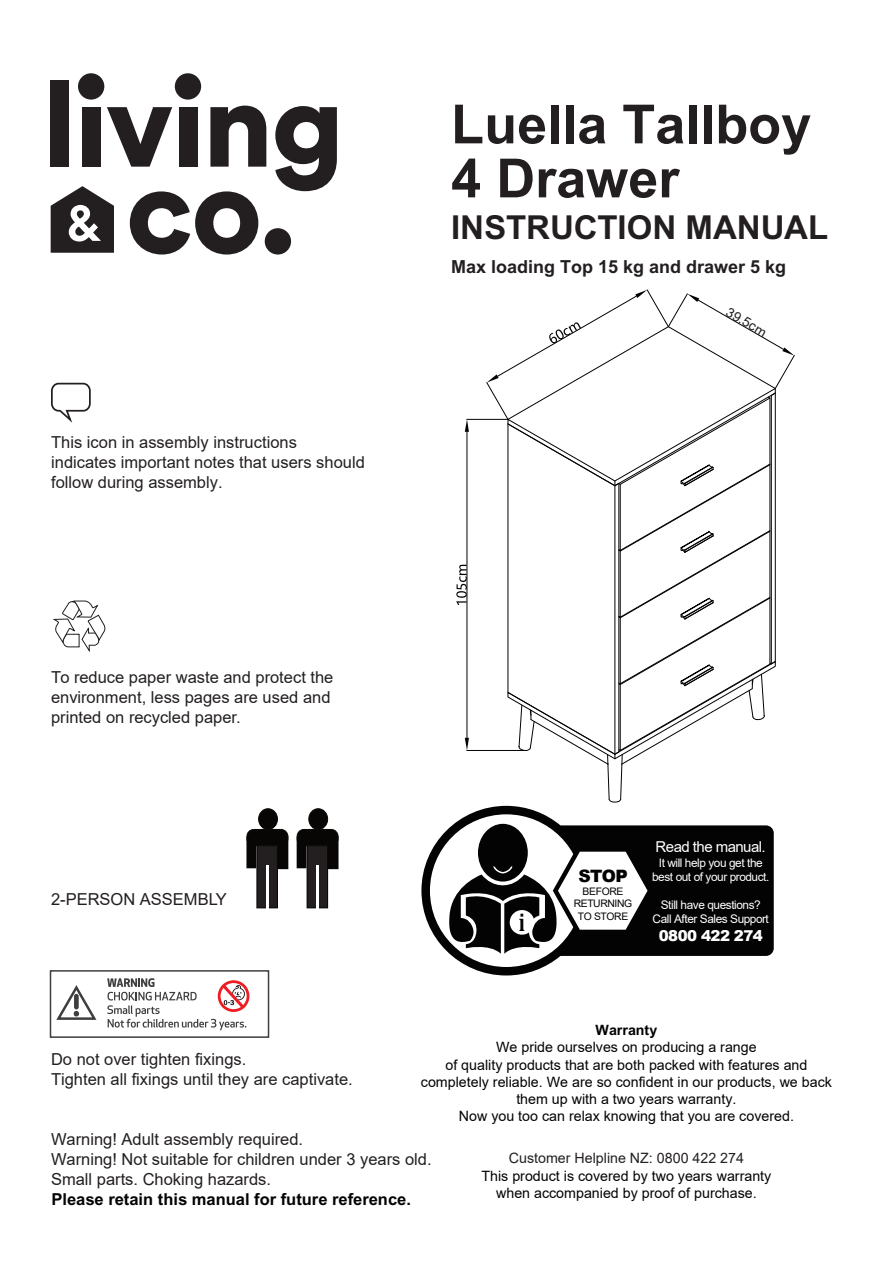
<style>
.page{position:relative;width:893px;height:1263px;background:#fff}
.page>*{position:absolute;margin:0;border:0;box-sizing:border-box;transform-origin:0 0}
.t1{font:700 54px/54px "Arial";color:#231f20}
.t2{font:700 33px "Arial";color:#231f20}
.t3{font:700 25.2px "Cambria";color:#030303;scale:.79 1}
.t4{font:700 18px "Arial";color:#231f20}
.t5{font:900 17.1px "Arial";color:#030303}
.t6{font:16.5px/19.8px "Arial";color:#231f20}
.t7{font:700 16.5px "Arial";color:#030303}
.t8{font:15px "Arial";letter-spacing:-.035em;color:#fff}
.t9{font:900 15px "Arial";letter-spacing:-.035em;color:#fff}
.t10{font:14.25px/17.1px "Arial";color:#030303;text-align:center}
.t11{font:14.25px "Arial";color:#231f20}
.t12{font:700 14.25px "Arial";color:#030303}
.t13{font:13.5px "Arial";color:#231f20}
.t14{font:11.85px/14.2px "Arial";letter-spacing:-.035em;color:#fff;text-align:center}
.t15{font:10.35px/12.5px "Arial";letter-spacing:-.035em;color:#030303;text-align:center}
</style>
<div class="page">
<div style="left:258px;top:808px;width:20px;height:22px;background:#080605;border:1px solid #090806;border-radius:50%"></div>
<svg style="left:247px;top:829px;width:42px;height:17px"></svg>
<div style="left:247px;top:837px;width:9px;height:31px;background:#080605"></div>
<div style="left:279px;top:836px;width:9px;height:33px;background:#080605"></div>
<div style="left:278px;top:836px;width:10px;height:33px;border:1px solid #090806"></div>
<div style="left:257px;top:846px;width:20px;height:62px;background:#231f20"></div>
<div style="left:257px;top:845px;width:21px;height:63px;border:1px solid #090806"></div>
<hr style="left:266px;top:865px;width:2px;height:44px;background:#fff">
<div style="left:309px;top:808px;width:19px;height:22px;background:#080605;border:1px solid #090806;border-radius:50%"></div>
<svg style="left:297px;top:829px;width:42px;height:17px"></svg>
<div style="left:297px;top:837px;width:9px;height:31px;background:#080605"></div>
<div style="left:329px;top:836px;width:9px;height:33px;background:#080605"></div>
<div style="left:307px;top:846px;width:21px;height:62px;background:#231f20"></div>
<div style="left:307px;top:845px;width:21px;height:63px;border:1px solid #090806"></div>
<hr style="left:316px;top:865px;width:2px;height:44px;background:#fff">
<svg style="left:421px;top:806px;width:353px;height:169px;fill:#030303"></svg>
<div style="left:430px;top:814px;width:153px;height:153px;background:#fff;border-radius:50%"></div>
<div style="left:478px;top:824px;width:50px;height:57px;background:#030303;border-radius:50%"></div>
<svg style="left:447px;top:847px;width:206px;height:107px"></svg>
<div style="left:510px;top:910px;width:24px;height:25px;background:#fff;border-radius:50%"></div>
<svg style="left:53px;top:600px;width:53px;height:52px"></svg>
<svg style="left:51px;top:383px;width:40px;height:40px"></svg>
<svg style="left:51px;top:186px;width:63px;height:67px"></svg>
<div style="left:51px;top:80px;width:18px;height:87px;background:#231f20"></div>
<div style="left:82px;top:107px;width:18px;height:60px;background:#231f20"></div>
<div style="left:179px;top:107px;width:18px;height:60px;background:#231f20"></div>
<svg style="left:210px;top:106px;width:56px;height:61px"></svg>
<svg style="left:275px;top:106px;width:62px;height:85px"></svg>
<svg style="left:130px;top:191px;width:128px;height:64px"></svg>
<div style="left:265px;top:228px;width:26px;height:27px;background:#231f20;border-radius:50%"></div>
<div style="left:175px;top:73px;width:26px;height:27px;background:#231f20;border-radius:50%"></div>
<div style="left:78px;top:73px;width:26px;height:27px;background:#231f20;border-radius:50%"></div>
<svg style="left:107px;top:107px;width:65px;height:60px"></svg>
<svg style="left:609px;top:800px;width:12px;height:3px"></svg>
<svg style="left:487px;top:374px;width:12px;height:8px"></svg>
<svg style="left:507px;top:290px;width:288px;height:475px"></svg>
<hr style="left:467px;top:419px;width:41px;height:1px;background:#030303">
<hr style="left:467px;top:750px;width:57px;height:1px;background:#030303">
<hr style="left:467px;top:432px;width:1px;height:306px;background:#030303">
<svg style="left:465px;top:419px;width:4px;height:13px"></svg>
<svg style="left:465px;top:738px;width:4px;height:12px"></svg>
<svg style="left:456px;top:565px;width:11px;height:40px"></svg>
<svg style="left:107px;top:978px;width:142px;height:52px"></svg>
<div style="left:50px;top:970px;width:219px;height:68px;border:2px solid #3e3e3f"></div>
<svg style="left:56px;top:985px;width:41px;height:35px"></svg>
<h1 class="t1" style="left:451px;top:98px;width:362px">Luella Tallboy<br>4 Drawer</h1>
<h2 class="t2" style="left:451px;top:208px;width:379px">INSTRUCTION MANUAL</h2>
<p class="t4" style="left:451px;top:256px;width:337px">Max loading Top 15 kg and drawer 5 kg</p>
<p class="t6" style="left:51px;top:432px;width:315px">This icon in assembly instructions indicates important notes that users should follow during assembly.</p>
<p class="t6" style="left:51px;top:668px;width:284px">To reduce paper waste and protect the environment, less pages are used and printed on recycled paper.</p>
<p class="t6" style="left:51px;top:889px;width:177px">2-PERSON ASSEMBLY</p>
<p class="t13" style="left:732px;top:303px;width:46px;rotate:31deg">39.5cm</p>
<h3 class="t3" style="left:519px;top:904px;width:9px">i</h3>
<p class="t5" style="left:578px;top:863px;width:51px">STOP</p>
<p class="t15" style="left:574px;top:885px;width:60px">BEFORE<br>RETURNING<br>TO STORE</p>
<p class="t8" style="left:656px;top:837px;width:112px">Read the manual.</p>
<p class="t14" style="left:652px;top:855px;width:119px">It will help you get the best out of your product.</p>
<p class="t14" style="left:653px;top:898px;width:118px">Still have questions?<br>Call After Sales Support</p>
<p class="t9" style="left:659px;top:925px;width:106px">0800 422 274</p>
<p class="t12" style="left:596px;top:1022px;width:63px">Warranty</p>
<p class="t10" style="left:421px;top:1039px;width:413px">We pride ourselves on producing a range<br>of quality products that are both packed with features and completely reliable. We are so confident in our products, we back them up with a two years warranty.<br>Now you too can relax knowing that you are covered.</p>
<p class="t11" style="left:509px;top:1148px;width:237px">Customer Helpline NZ: 0800 422 274</p>
<p class="t10" style="left:481px;top:1167px;width:291px">This product is covered by two years warranty when accompanied by proof of purchase.</p>
<p class="t6" style="left:51px;top:1049px;width:303px">Do not over tighten fixings.<br>Tighten all fixings until they are captivate.</p>
<p class="t6" style="left:51px;top:1129px;width:382px">Warning! Adult assembly required.<br>Warning! Not suitable for children under 3 years old.<br>Small parts. Choking hazards.</p>
<p class="t7" style="left:52px;top:1189px;width:361px">Please retain this manual for future reference.</p>
</div>
